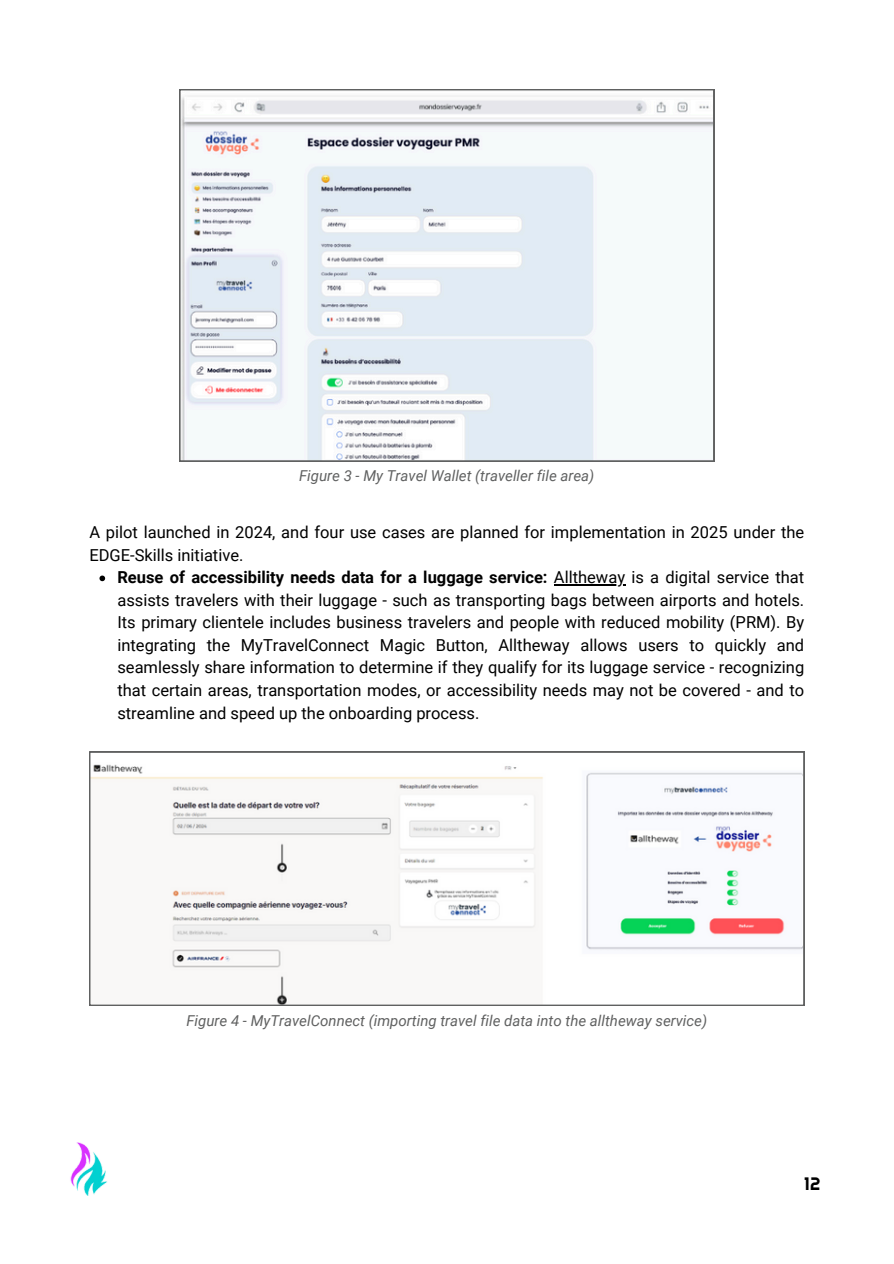
<style>
.page{position:relative;width:894px;height:1264px;background:#fff}
.page>*{position:absolute;margin:0;border:0;box-sizing:border-box;transform-origin:0 0}
.t1{font:18px "Righteous";color:#000}
.t2{font:16.5px/22.5px "Roboto";color:#000}
.t3{font:700 16.5px "Roboto";color:#000}
.t4{font:italic 15px "Roboto";color:#606161}
.s1{font-weight:400}
</style>
<div class="page">
<img style="left:70px;top:1142px;width:37px;height:53px">
<svg style="left:179px;top:89px;width:535px;height:372px"></svg>
<svg style="left:99px;top:575px;width:6px;height:6px"></svg>
<hr style="left:554px;top:584px;width:71px;height:1px;background:#000">
<svg style="left:89px;top:751px;width:715px;height:254px"></svg>
<p class="t4" style="left:299px;top:467px;width:296px">Figure 3 - My Travel Wallet (traveller file area)</p>
<p class="t2" style="left:89px;top:521px;width:716px">A pilot launched in 2024, and four use cases are planned for implementation in 2025 under the<br>EDGE-Skills initiative.</p>
<p class="t3" style="left:117px;top:568px;width:688px">Reuse of accessibility needs data for a luggage service: <span class="s1">Alltheway is a digital service that</span></p>
<h1 class="t2" style="left:117px;top:589px;width:688px;text-align:justify">assists travelers with their luggage - such as transporting bags between airports and hotels.<br>Its primary clientele includes business travelers and people with reduced mobility (PRM). By integrating the MyTravelConnect Magic Button, Alltheway allows users to quickly and seamlessly share information to determine if they qualify for its luggage service - recognizing that certain areas, transportation modes, or accessibility needs may not be covered - and to streamline and speed up the onboarding process.</h1>
<p class="t4" style="left:186px;top:1012px;width:522px">Figure 4 - MyTravelConnect (importing travel file data into the alltheway service)</p>
<p class="t1" style="left:804px;top:1172px;width:17px">12</p>
</div>
